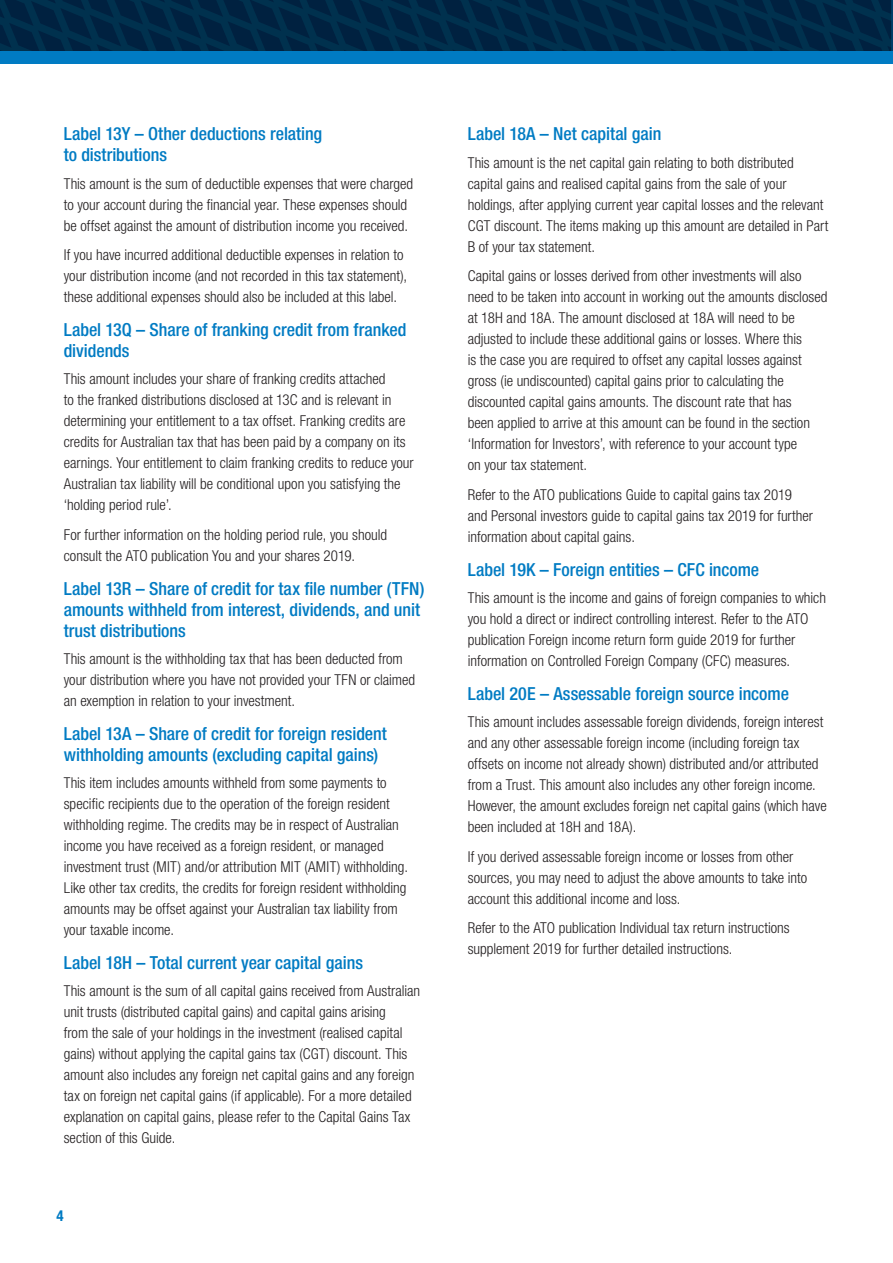
<style>
.page{position:relative;width:893px;height:1263px;background:#fff}
.page>*{position:absolute;margin:0;border:0;box-sizing:border-box;transform-origin:0 0}
._02_Subhead_2{font:500 condensed 18px/21px "Helvetica Neue LT Std";letter-spacing:-.005em;color:#007bc3}
._07_Body_Text{font:300 condensed 15px/21px "Helvetica Neue LT Std";color:#231f20}
.t1{font:700 condensed 15px "Helvetica Neue LT Std";color:#007bc3}
</style>
<div class="page">
<svg style="left:0;top:0;width:891px;height:51px;background:#002846"></svg>
<div style="left:0;top:51px;width:893px;height:13px;background:#007bc3"></div>
<p class="_02_Subhead_2" style="left:64px;top:123px;width:260px">Label 13Y – Other deductions relating to distributions</p>
<p class="_07_Body_Text" style="left:64px;top:173px;width:351px">This amount is the sum of deductible expenses that were charged to your account during the financial year. These expenses should be offset against the amount of distribution income you received.</p>
<p class="_07_Body_Text" style="left:64px;top:244px;width:345px">If you have incurred additional deductible expenses in relation to your distribution income (and not recorded in this tax statement), these additional expenses should also be included at this label.</p>
<p class="_02_Subhead_2" style="left:64px;top:319px;width:344px">Label 13Q – Share of franking credit from franked dividends</p>
<p class="_07_Body_Text" style="left:64px;top:369px;width:351px">This amount includes your share of franking credits attached<br>to the franked distributions disclosed at 13C and is relevant in determining your entitlement to a tax offset. Franking credits are credits for Australian tax that has been paid by a company on its earnings. Your entitlement to claim franking credits to reduce your Australian tax liability will be conditional upon you satisfying the ‘holding period rule’.</p>
<p class="_07_Body_Text" style="left:64px;top:524px;width:325px">For further information on the holding period rule, you should consult the ATO publication You and your shares 2019.</p>
<p class="_02_Subhead_2" style="left:64px;top:578px;width:362px">Label 13R – Share of credit for tax file number (TFN) amounts withheld from interest, dividends, and unit trust distributions</p>
<p class="_07_Body_Text" style="left:64px;top:648px;width:353px">This amount is the withholding tax that has been deducted from your distribution where you have not provided your TFN or claimed an exemption in relation to your investment.</p>
<p class="_02_Subhead_2" style="left:64px;top:723px;width:325px">Label 13A – Share of credit for foreign resident withholding amounts (excluding capital gains)</p>
<p class="_07_Body_Text" style="left:64px;top:772px;width:346px">This item includes amounts withheld from some payments to specific recipients due to the operation of the foreign resident withholding regime. The credits may be in respect of Australian income you have received as a foreign resident, or managed investment trust (MIT) and/or attribution MIT (AMIT) withholding.<br>Like other tax credits, the credits for foreign resident withholding amounts may be offset against your Australian tax liability from your taxable income.</p>
<p class="_02_Subhead_2" style="left:64px;top:952px;width:301px">Label 18H – Total current year capital gains</p>
<p class="_07_Body_Text" style="left:64px;top:980px;width:358px">This amount is the sum of all capital gains received from Australian unit trusts (distributed capital gains) and capital gains arising<br>from the sale of your holdings in the investment (realised capital gains) without applying the capital gains tax (CGT) discount. This amount also includes any foreign net capital gains and any foreign tax on foreign net capital gains (if applicable). For a more detailed explanation on capital gains, please refer to the Capital Gains Tax section of this Guide.</p>
<p class="t1" style="left:57px;top:1206px;width:9px">4</p>
<p class="_02_Subhead_2" style="left:468px;top:123px;width:195px">Label 18A – Net capital gain</p>
<p class="_07_Body_Text" style="left:468px;top:152px;width:362px">This amount is the net capital gain relating to both distributed capital gains and realised capital gains from the sale of your holdings, after applying current year capital losses and the relevant CGT discount. The items making up this amount are detailed in Part B of your tax statement.</p>
<p class="_07_Body_Text" style="left:468px;top:265px;width:361px">Capital gains or losses derived from other investments will also need to be taken into account in working out the amounts disclosed at 18H and 18A. The amount disclosed at 18A will need to be adjusted to include these additional gains or losses. Where this<br>is the case you are required to offset any capital losses against gross (ie undiscounted) capital gains prior to calculating the discounted capital gains amounts. The discount rate that has<br>been applied to arrive at this amount can be found in the section ‘Information for Investors’, with reference to your account type<br>on your tax statement.</p>
<p class="_07_Body_Text" style="left:468px;top:484px;width:347px">Refer to the ATO publications Guide to capital gains tax 2019 and Personal investors guide to capital gains tax 2019 for further information about capital gains.</p>
<p class="_02_Subhead_2" style="left:468px;top:558px;width:293px">Label 19K – Foreign entities – CFC income</p>
<p class="_07_Body_Text" style="left:468px;top:587px;width:360px">This amount is the income and gains of foreign companies to which you hold a direct or indirect controlling interest. Refer to the ATO publication Foreign income return form guide 2019 for further information on Controlled Foreign Company (CFC) measures.</p>
<p class="_02_Subhead_2" style="left:468px;top:683px;width:323px">Label 20E – Assessable foreign source income</p>
<p class="_07_Body_Text" style="left:468px;top:711px;width:360px">This amount includes assessable foreign dividends, foreign interest and any other assessable foreign income (including foreign tax offsets on income not already shown) distributed and/or attributed from a Trust. This amount also includes any other foreign income.<br>However, the amount excludes foreign net capital gains (which have been included at 18H and 18A).</p>
<p class="_07_Body_Text" style="left:468px;top:846px;width:341px">If you derived assessable foreign income or losses from other sources, you may need to adjust the above amounts to take into account this additional income and loss.</p>
<p class="_07_Body_Text" style="left:468px;top:917px;width:323px">Refer to the ATO publication Individual tax return instructions supplement 2019 for further detailed instructions.</p>
</div>
